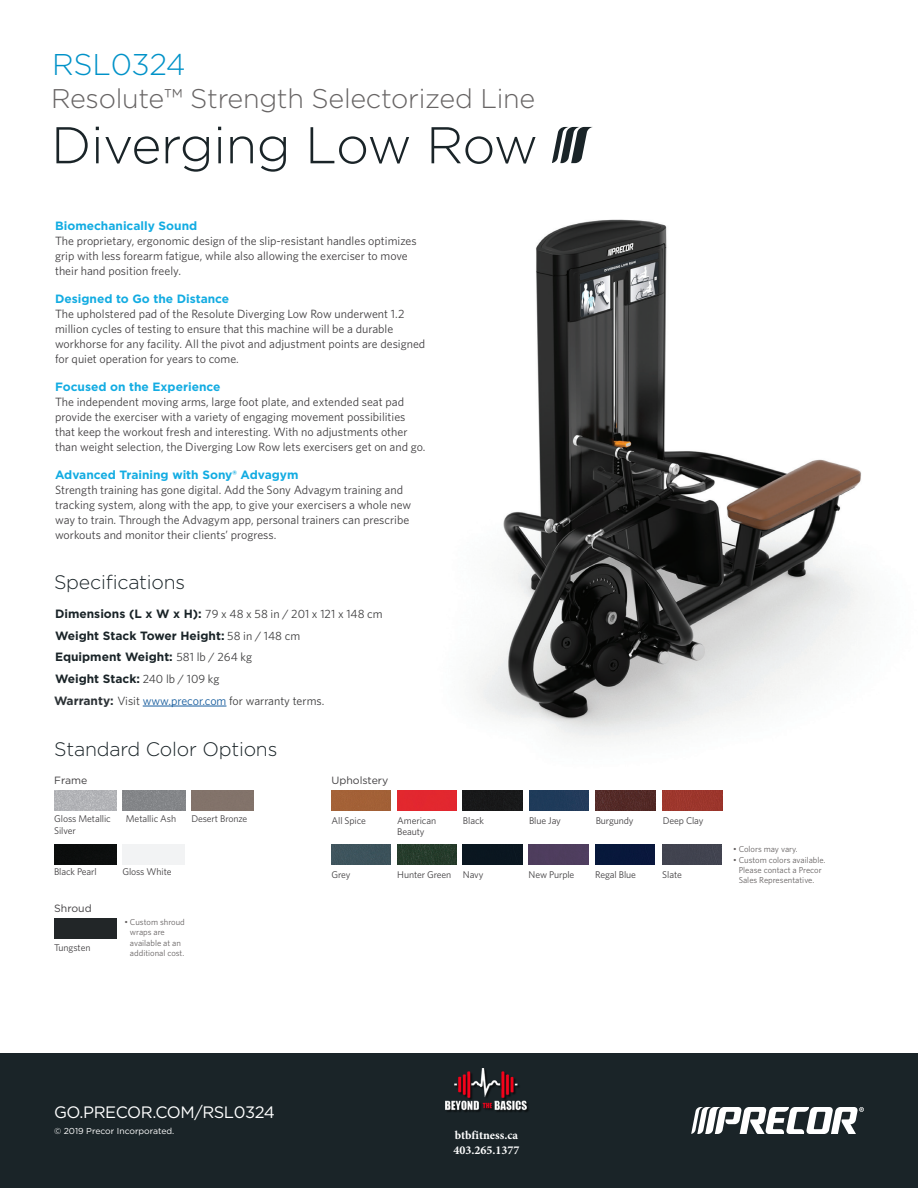
<style>
.page{position:relative;width:918px;height:1188px;background:#fff}
.page>*{position:absolute;margin:0;border:0;box-sizing:border-box;transform-origin:0 0}
.t1{font:300 51.6px "Gotham";letter-spacing:-.015em;color:#1a2428}
.t2{font:300 30px "Gotham";letter-spacing:-.01em;color:#0092c8}
.t3{font:300 27px "Gotham";letter-spacing:-.01em;color:#676464}
.t4{font:300 19.5px "Gotham";letter-spacing:-.01em;color:#1a2428}
.t5{font:16.5px "Gotham";letter-spacing:-.025em;color:#fff}
.t6{font:12px/15px "Whitney";color:#413f41}
.t7{font:700 12px "Gotham";color:#13ace2}
.t8{font:12px "Whitney";color:#3e3e3f}
.t9{font:700 12px/21.8px "Gotham";color:#1a2428}
.t10{font:700 12px/14.4px "Minion Pro";color:#fff}
.t11{font:10.5px "Gotham";color:#413f41}
.t12{font:9.75px "Whitney";letter-spacing:-.01em;color:#413f41}
.t13{font:8.7px/10.4px "Whitney";color:#676363}
.t14{font:8.7px "Gotham";color:#fff}
.s1{font-family:"Gotham";font-weight:700;color:#1a2428}
.s2{font-family:"Whitney";font-weight:400;color:#3e3e3f}
.s3{font-family:"Gotham";font-weight:700;color:#2c3236}
.s4{color:#175d9e}
</style>
<div class="page">
<img style="left:426px;top:219px;width:437px;height:592px">
<hr style="left:143px;top:706px;width:83px;height:1px;background:#175d9e">
<div style="left:54px;top:918px;width:63px;height:20px;background:#222628"></div>
<img style="left:54px;top:791px;width:63px;height:20px">
<img style="left:123px;top:791px;width:62px;height:20px">
<img style="left:54px;top:845px;width:63px;height:20px">
<img style="left:191px;top:791px;width:63px;height:20px">
<div style="left:122px;top:845px;width:63px;height:20px;background:#f2f3f4"></div>
<img style="left:332px;top:791px;width:59px;height:20px">
<img style="left:463px;top:791px;width:59px;height:20px">
<img style="left:463px;top:845px;width:59px;height:20px">
<img style="left:397px;top:791px;width:60px;height:20px">
<img style="left:529px;top:791px;width:59px;height:20px">
<img style="left:332px;top:845px;width:59px;height:20px">
<img style="left:397px;top:845px;width:60px;height:20px">
<img style="left:529px;top:845px;width:59px;height:20px">
<img style="left:596px;top:791px;width:59px;height:20px">
<img style="left:595px;top:845px;width:60px;height:20px">
<img style="left:663px;top:791px;width:59px;height:20px">
<img style="left:662px;top:845px;width:60px;height:20px">
<div style="left:0;top:1053px;width:918px;height:135px;background:#1a2428"></div>
<svg style="left:691px;top:1107px;width:173px;height:27px"></svg>
<svg style="left:552px;top:127px;width:41px;height:36px"></svg>
<img style="left:446px;top:1068px;width:83px;height:44px">
<h2 class="t2" style="left:52px;top:45px;width:135px">RSL0324</h2>
<h3 class="t3" style="left:51px;top:81px;width:486px">Resolute™ Strength Selectorized Line</h3>
<h1 class="t1" style="left:51px;top:112px;width:488px">Diverging Low Row</h1>
<p class="t7" style="left:55px;top:218px;width:144px">Biomechanically Sound</p>
<p class="t6" style="left:55px;top:233px;width:363px">The proprietary, ergonomic design of the slip-resistant handles optimizes grip with less forearm fatigue, while also allowing the exerciser to move their hand position freely.</p>
<p class="t7" style="left:55px;top:291px;width:176px">Designed to Go the Distance</p>
<p class="t6" style="left:55px;top:306px;width:372px">The upholstered pad of the Resolute Diverging Low Row underwent 1.2 million cycles of testing to ensure that this machine will be a durable workhorse for any facility. All the pivot and adjustment points are designed for quiet operation for years to come.</p>
<p class="t7" style="left:55px;top:379px;width:167px">Focused on the Experience</p>
<p class="t6" style="left:55px;top:394px;width:372px">The independent moving arms, large foot plate, and extended seat pad provide the exerciser with a variety of engaging movement possibilities that keep the workout fresh and interesting. With no adjustments other than weight selection, the Diverging Low Row lets exercisers get on and go.</p>
<p class="t7" style="left:55px;top:467px;width:245px">Advanced Training with Sony® Advagym</p>
<p class="t6" style="left:55px;top:482px;width:358px">Strength training has gone digital. Add the Sony Advagym training and tracking system, along with the app, to give your exercisers a whole new way to train. Through the Advagym app, personal trainers can prescribe workouts and monitor their clients’ progress.</p>
<h3 class="t4" style="left:54px;top:570px;width:133px">Specifications</h3>
<p class="t8" style="left:55px;top:606px;width:329px"><span class="s1">Dimensions (L x W x H):</span> 79 x 48 x 58 in / 201 x 121 x 148 cm</p>
<p class="t9" style="left:55px;top:624px;width:247px">Weight Stack Tower Height: <span class="s2">58 in / 148 cm<br></span>Equipment Weight: <span class="s2">581 lb / 264 kg<br></span>Weight Stack: <span class="s2">240 lb / 109 kg</span></p>
<p class="t8" style="left:54px;top:693px;width:272px"><span class="s3">Warranty:</span> Visit <span class="s4">www.precor.com</span> for warranty terms.</p>
<h3 class="t4" style="left:54px;top:736px;width:225px">Standard Color Options</h3>
<p class="t11" style="left:54px;top:773px;width:35px">Frame</p>
<p class="t12" style="left:54px;top:812px;width:58px">Gloss Metallic</p>
<p class="t12" style="left:126px;top:812px;width:52px">Metallic Ash</p>
<p class="t12" style="left:54px;top:824px;width:23px">Silver</p>
<p class="t12" style="left:191px;top:812px;width:58px">Desert Bronze</p>
<p class="t12" style="left:54px;top:866px;width:44px">Black Pearl</p>
<p class="t11" style="left:54px;top:901px;width:39px">Shroud</p>
<p class="t12" style="left:54px;top:941px;width:38px">Tungsten</p>
<p class="t12" style="left:122px;top:866px;width:51px">Gloss White</p>
<p class="t13" style="left:130px;top:917px;width:56px;text-indent:-6px">• Custom shroud wraps are available at an additional cost.</p>
<p class="t11" style="left:332px;top:773px;width:58px">Upholstery</p>
<p class="t12" style="left:332px;top:814px;width:36px">All Spice</p>
<p class="t12" style="left:397px;top:814px;width:40px">American</p>
<p class="t12" style="left:529px;top:814px;width:33px">Blue Jay</p>
<p class="t12" style="left:397px;top:826px;width:29px">Beauty</p>
<p class="t12" style="left:463px;top:868px;width:22px">Navy</p>
<p class="t12" style="left:463px;top:814px;width:23px">Black</p>
<p class="t12" style="left:332px;top:868px;width:21px">Grey</p>
<p class="t12" style="left:529px;top:868px;width:47px">New Purple</p>
<p class="t12" style="left:397px;top:868px;width:56px">Hunter Green</p>
<p class="t12" style="left:596px;top:814px;width:39px">Burgundy</p>
<p class="t12" style="left:595px;top:868px;width:42px">Regal Blue</p>
<p class="t12" style="left:663px;top:814px;width:42px">Deep Clay</p>
<p class="t12" style="left:662px;top:868px;width:21px">Slate</p>
<p class="t13" style="left:733px;top:844px;width:66px">• Colors may vary.</p>
<p class="t13" style="left:739px;top:854px;width:88px;text-indent:-6px">• Custom colors available.<br>Please contact a Precor<br>Sales Representative.</p>
<h3 class="t5" style="left:54px;top:1102px;width:222px">GO.PRECOR.COM/RSL0324</h3>
<p class="t14" style="left:54px;top:1125px;width:122px">© 2019 Precor Incorporated.</p>
<p class="t10" style="left:453px;top:1128px;width:68px">btbfitness.ca<br>403.265.1377</p>
</div>
